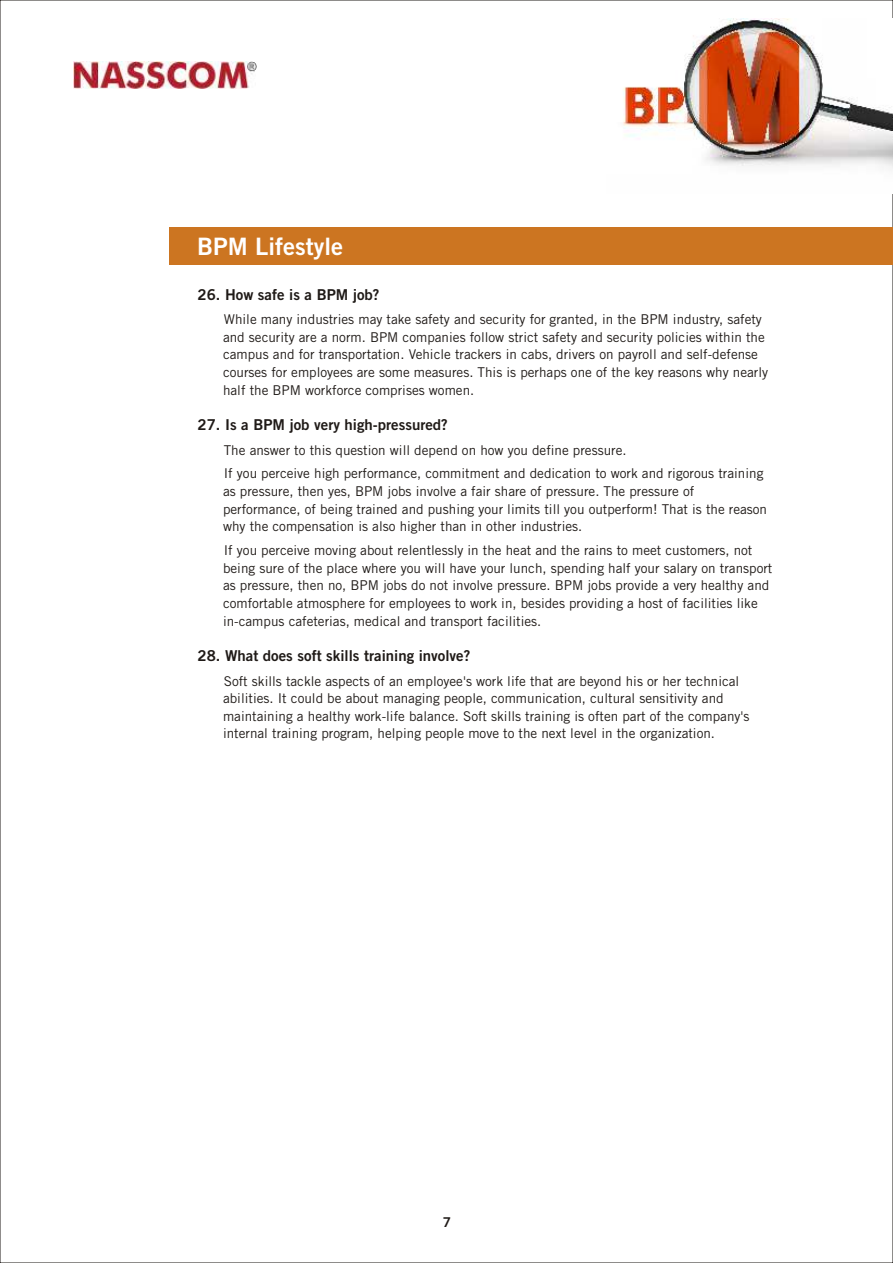
<style>
.page{position:relative;width:893px;height:1263px;background:#fff}
.page>*{position:absolute;margin:0;border:0;box-sizing:border-box;transform-origin:0 0}
.t1{font:24px "Trade Gothic Bold Two";color:#fff}
.t2{font:15px "Trade Gothic Bold Two";color:#1f1a17}
.t3{font:13.5px/17.5px "Trade Gothic";color:#1f1a17}
.t4{font:13.5px "Trade Gothic Bold Two";color:#1f1a17}
</style>
<div class="page">
<img style="left:73px;top:61px;width:184px;height:27px">
<img style="left:622px;top:18px;width:271px;height:151px">
<div style="left:169px;top:227px;width:723px;height:37px;background:#cc7521"></div>
<h1 class="t1" style="left:197px;top:237px;width:147px">BPM Lifestyle</h1>
<p class="t2" style="left:198px;top:288px;width:184px">26. How safe is a BPM job?</p>
<p class="t3" style="left:223px;top:312px;width:547px">While many industries may take safety and security for granted, in the BPM industry, safety and security are a norm. BPM companies follow strict safety and security policies within the campus and for transportation. Vehicle trackers in cabs, drivers on payroll and self-defense courses for employees are some measures. This is perhaps one of the key reasons why nearly half the BPM workforce comprises women.</p>
<p class="t2" style="left:198px;top:418px;width:252px">27. Is a BPM job very high-pressured?</p>
<p class="t3" style="left:224px;top:439px;width:541px;line-height:24px">The answer to this question will depend on how you define pressure.<br>If you perceive high performance, commitment and dedication to work and rigorous training</p>
<p class="t3" style="left:223px;top:484px;width:546px">as pressure, then yes, BPM jobs involve a fair share of pressure. The pressure of performance, of being trained and pushing your limits till you outperform! That is the reason why the compensation is also higher than in other industries.</p>
<p class="t3" style="left:223px;top:543px;width:551px">If you perceive moving about relentlessly in the heat and the rains to meet customers, not being sure of the place where you will have your lunch, spending half your salary on transport as pressure, then no, BPM jobs do not involve pressure. BPM jobs provide a very healthy and comfortable atmosphere for employees to work in, besides providing a host of facilities like in-campus cafeterias, medical and transport facilities.</p>
<p class="t2" style="left:198px;top:649px;width:274px">28. What does soft skills training involve?</p>
<p class="t3" style="left:223px;top:673px;width:528px">Soft skills tackle aspects of an employee's work life that are beyond his or her technical abilities. It could be about managing people, communication, cultural sensitivity and maintaining a healthy work-life balance. Soft skills training is often part of the company's internal training program, helping people move to the next level in the organization.</p>
<p class="t4" style="left:443px;top:1216px;width:10px">7</p>
</div>
